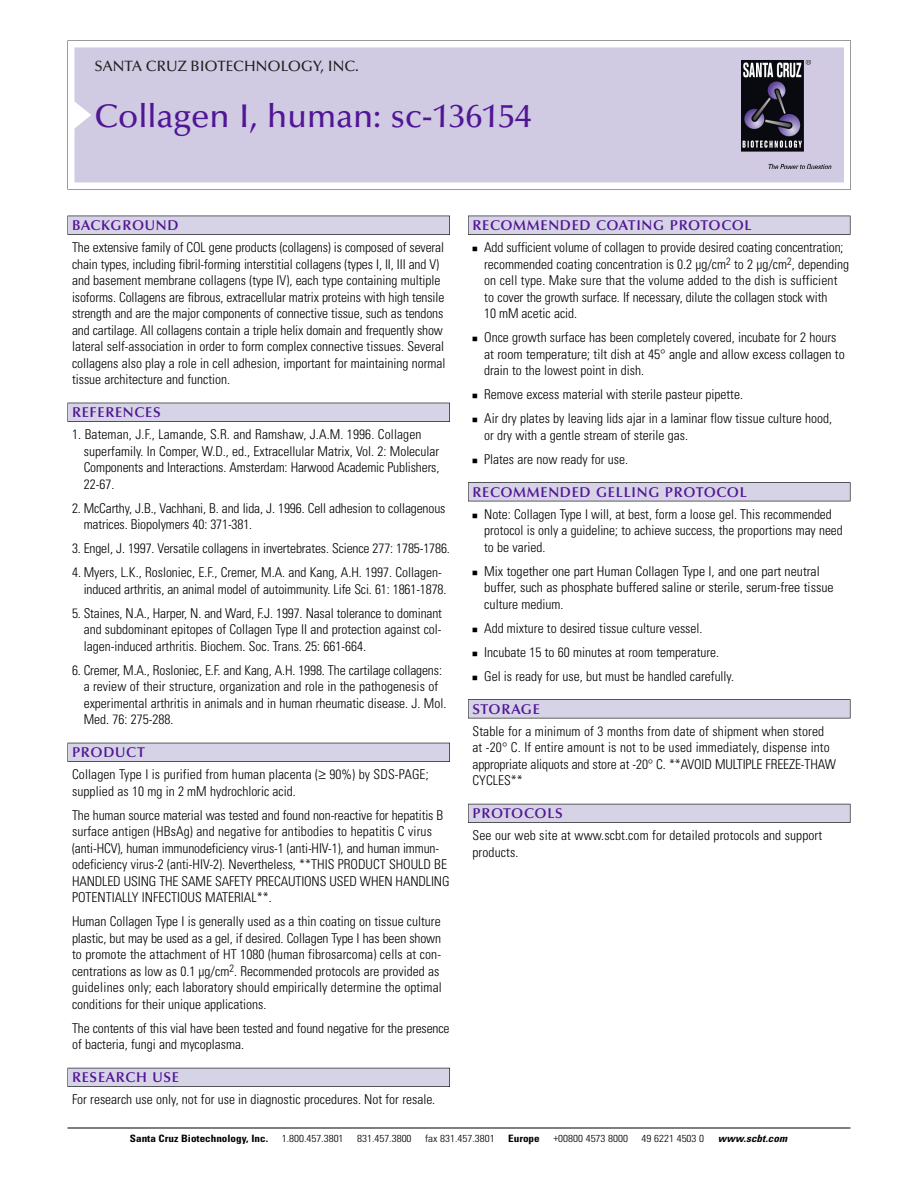
<style>
.page{position:relative;width:918px;height:1188px;background:#fff}
.page>*{position:absolute;margin:0;border:0;box-sizing:border-box;transform-origin:0 0}
.t1{font:500 33px "Optima";color:#511695}
.t2{font:500 15px "Optima";color:#231f20}
.t3{font:600 14.25px "Optima";letter-spacing:.05em;color:#511695}
.t4{font:300 condensed 13.5px/16.5px "Univers";color:#000}
.t5{font:300 condensed 10.2px "Univers";color:#000;scale:1.1 1}
.t6{font:700 condensed 10.2px "Univers";color:#000;scale:1.1 1}
.t7{font:italic 700 condensed 10.2px "Univers";letter-spacing:.005em;color:#000;scale:1.1 1}
</style>
<div class="page">
<svg style="left:68px;top:40px;width:783px;height:149px"></svg>
<div style="left:74px;top:47px;width:770px;height:135px;background:#d1cae3"></div>
<img style="left:741px;top:60px;width:90px;height:108px">
<div style="left:68px;top:216px;width:382px;height:19px;background:#525155"></div>
<div style="left:68px;top:216px;width:381px;height:18px;background:#d7d3e7"></div>
<div style="left:68px;top:403px;width:382px;height:19px;background:#515055"></div>
<div style="left:68px;top:403px;width:381px;height:18px;background:#d7d3e7"></div>
<div style="left:68px;top:743px;width:382px;height:19px;background:#525158"></div>
<div style="left:68px;top:743px;width:381px;height:18px;background:#d7d3e7"></div>
<div style="left:68px;top:1068px;width:382px;height:19px;background:#54535a"></div>
<div style="left:68px;top:1068px;width:381px;height:18px;background:#d7d3e7"></div>
<div style="left:468px;top:216px;width:382px;height:19px;background:#525155"></div>
<div style="left:468px;top:216px;width:382px;height:18px;background:#d7d3e7"></div>
<div style="left:468px;top:482px;width:382px;height:19px;background:#525155"></div>
<div style="left:468px;top:483px;width:382px;height:18px;background:#d7d3e7"></div>
<div style="left:468px;top:699px;width:382px;height:19px;background:#545357"></div>
<div style="left:468px;top:700px;width:382px;height:18px;background:#d7d3e7"></div>
<div style="left:468px;top:804px;width:382px;height:19px;background:#54535a"></div>
<div style="left:468px;top:804px;width:382px;height:18px;background:#d7d3e7"></div>
<hr style="left:68px;top:1128px;width:782px;height:1px;background:#000">
<p class="t2" style="left:94px;top:58px;width:266px">SANTA CRUZ BIOTECHNOLOGY, INC.</p>
<h1 class="t1" style="left:94px;top:98px;width:439px">Collagen I, human: sc-136154</h1>
<p class="t3" style="left:72px;top:217px;width:108px">BACKGROUND</p>
<p class="t4" style="left:72px;top:239px;width:375px">The extensive family of COL gene products (collagens) is composed of several chain types, including fibril-forming interstitial collagens (types I, II, III and V) and basement membrane collagens (type IV), each type containing multiple isoforms. Collagens are fibrous, extracellular matrix proteins with high tensile strength and are the major components of connective tissue, such as tendons and cartilage. All collagens contain a triple helix domain and frequently show lateral self-association in order to form complex connective tissues. Several collagens also play a role in cell adhesion, important for maintaining normal tissue architecture and function.</p>
<p class="t3" style="left:72px;top:404px;width:90px">REFERENCES</p>
<p class="t4" style="left:84px;top:426px;width:357px;text-indent:-12px">1. Bateman, J.F., Lamande, S.R. and Ramshaw, J.A.M. 1996. Collagen superfamily. In Comper, W.D., ed., Extracellular Matrix, Vol. 2: Molecular Components and Interactions. Amsterdam: Harwood Academic Publishers, 22-67.</p>
<p class="t4" style="left:84px;top:500px;width:363px;text-indent:-12px">2. McCarthy, J.B., Vachhani, B. and Iida, J. 1996. Cell adhesion to collagenous matrices. Biopolymers 40: 371-381.</p>
<p class="t4" style="left:72px;top:540px;width:379px">3. Engel, J. 1997. Versatile collagens in invertebrates. Science 277: 1785-1786.</p>
<p class="t4" style="left:84px;top:564px;width:364px;text-indent:-12px">4. Myers, L.K., Rosloniec, E.F., Cremer, M.A. and Kang, A.H. 1997. Collagen&shy;induced arthritis, an animal model of autoimmunity. Life Sci. 61: 1861-1878.</p>
<p class="t4" style="left:84px;top:605px;width:360px;text-align:justify;text-indent:-12px">5. Staines, N.A., Harper, N. and Ward, F.J. 1997. Nasal tolerance to dominant and subdominant epitopes of Collagen Type II and protection against col&shy;lagen-induced arthritis. Biochem. Soc. Trans. 25: 661-664.</p>
<p class="t4" style="left:84px;top:662px;width:364px;text-indent:-12px">6. Cremer, M.A., Rosloniec, E.F. and Kang, A.H. 1998. The cartilage collagens: a review of their structure, organization and role in the pathogenesis of experimental arthritis in animals and in human rheumatic disease. J. Mol.<br>Med. 76: 275-288.</p>
<p class="t3" style="left:72px;top:744px;width:74px">PRODUCT</p>
<p class="t4" style="left:72px;top:766px;width:358px">Collagen Type I is purified from human placenta (≥ 90%) by SDS-PAGE; supplied as 10 mg in 2 mM hydrochloric acid.</p>
<p class="t4" style="left:72px;top:807px;width:379px">The human source material was tested and found non-reactive for hepatitis B surface antigen (HBsAg) and negative for antibodies to hepatitis C virus (anti-HCV), human immunodeficiency virus-1 (anti-HIV-1), and human immun&shy;odeficiency virus-2 (anti-HIV-2). Nevertheless, **THIS PRODUCT SHOULD BE HANDLED USING THE SAME SAFETY PRECAUTIONS USED WHEN HANDLING POTENTIALLY INFECTIOUS MATERIAL**.</p>
<p class="t4" style="left:72px;top:913px;width:371px">Human Collagen Type I is generally used as a thin coating on tissue culture plastic, but may be used as a gel, if desired. Collagen Type I has been shown to promote the attachment of HT 1080 (human fibrosarcoma) cells at con&shy;centrations as low as 0.1 µg/cm<sup>2</sup>. Recommended protocols are provided as guidelines only; each laboratory should empirically determine the optimal conditions for their unique applications.</p>
<p class="t4" style="left:72px;top:1020px;width:379px">The contents of this vial have been tested and found negative for the presence of bacteria, fungi and mycoplasma.</p>
<p class="t3" style="left:72px;top:1069px;width:109px">RESEARCH USE</p>
<p class="t4" style="left:72px;top:1091px;width:365px">For research use only, not for use in diagnostic procedures. Not for resale.</p>
<p class="t3" style="left:473px;top:217px;width:281px">RECOMMENDED COATING PROTOCOL</p>
<p class="t4" style="left:484px;top:239px;width:366px">Add sufficient volume of collagen to provide desired coating concentration; recommended coating concentration is 0.2 µg/cm<sup>2</sup> to 2 µg/cm<sup>2</sup>, depending on cell type. Make sure that the volume added to the dish is sufficient to cover the growth surface. If necessary, dilute the collagen stock with<br>10 mM acetic acid.</p>
<p class="t4" style="left:484px;top:329px;width:362px">Once growth surface has been completely covered, incubate for 2 hours at room temperature; tilt dish at 45° angle and allow excess collagen to drain to the lowest point in dish.</p>
<p class="t4" style="left:484px;top:382px;width:349px;line-height:24px">Remove excess material with sterile pasteur pipette.<br>Air dry plates by leaving lids ajar in a laminar flow tissue culture hood,</p>
<p class="t4" style="left:484px;top:423px;width:205px;line-height:24px">or dry with a gentle stream of sterile gas.<br>Plates are now ready for use.</p>
<p class="t3" style="left:473px;top:483px;width:276px">RECOMMENDED GELLING PROTOCOL</p>
<p class="t4" style="left:484px;top:506px;width:360px">Note: Collagen Type I will, at best, form a loose gel. This recommended protocol is only a guideline; to achieve success, the proportions may need to be varied.</p>
<p class="t4" style="left:484px;top:563px;width:351px">Mix together one part Human Collagen Type I, and one part neutral buffer, such as phosphate buffered saline or sterile, serum-free tissue culture medium.</p>
<p class="t4" style="left:484px;top:616px;width:252px;line-height:24px">Add mixture to desired tissue culture vessel.<br>Incubate 15 to 60 minutes at room temperature.<br>Gel is ready for use, but must be handled carefully.</p>
<p class="t3" style="left:473px;top:701px;width:69px">STORAGE</p>
<p class="t4" style="left:473px;top:723px;width:365px">Stable for a minimum of 3 months from date of shipment when stored at -20° C. If entire amount is not to be used immediately, dispense into appropriate aliquots and store at -20° C. **AVOID MULTIPLE FREEZE-THAW CYCLES**</p>
<p class="t3" style="left:473px;top:805px;width:92px">PROTOCOLS</p>
<p class="t4" style="left:473px;top:827px;width:351px">See our web site at www.scbt.com for detailed protocols and support products.</p>
<p class="t6" style="left:130px;top:1132px;width:127px">Santa Cruz Biotechnology, Inc.</p>
<p class="t5" style="left:282px;top:1132px;width:58px">1.800.457.3801</p>
<p class="t5" style="left:357px;top:1132px;width:51px">831.457.3800</p>
<p class="t5" style="left:425px;top:1132px;width:65px">fax 831.457.3801</p>
<p class="t6" style="left:508px;top:1132px;width:30px">Europe</p>
<p class="t5" style="left:553px;top:1132px;width:69px">+00800 4573 8000</p>
<p class="t5" style="left:642px;top:1132px;width:58px">49 6221 4503 0</p>
<p class="t7" style="left:718px;top:1132px;width:64px">www.scbt.com</p>
</div>
